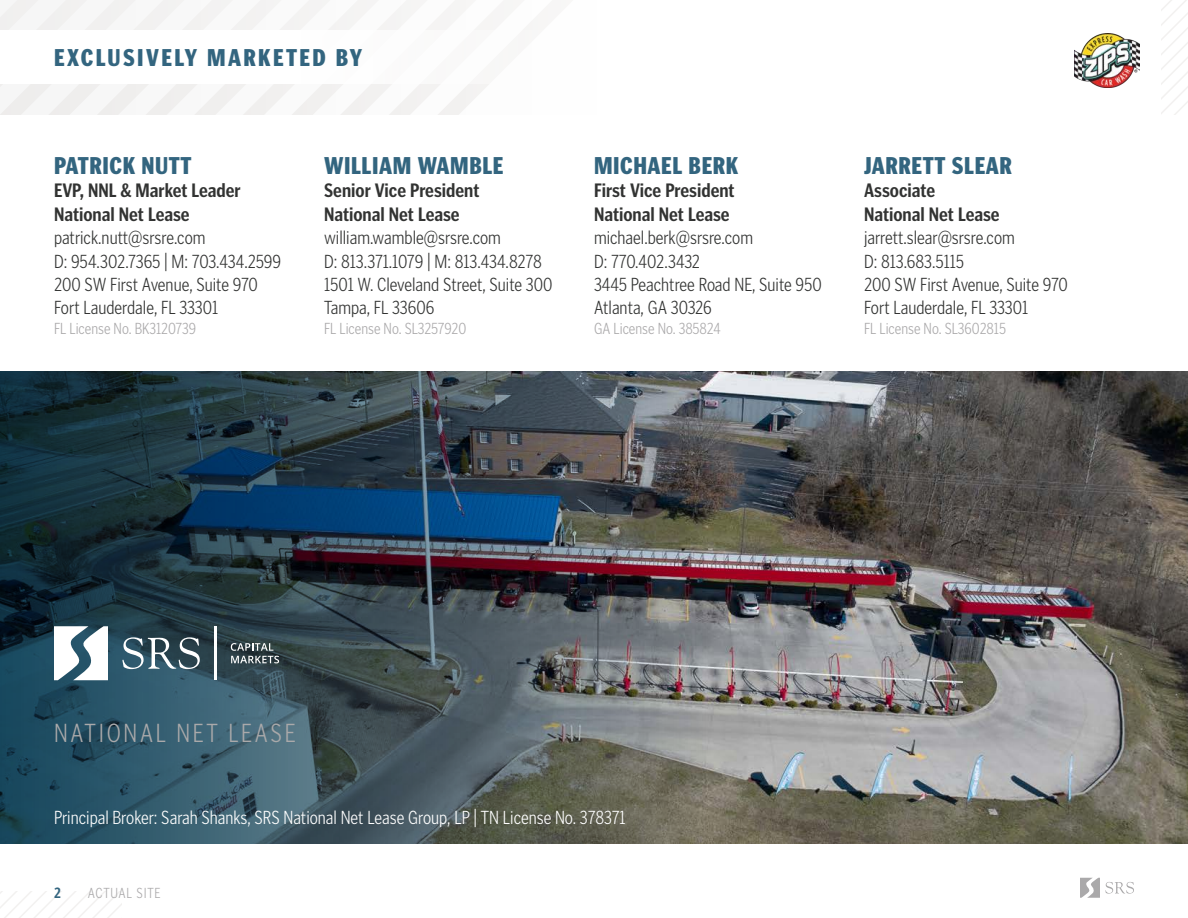
<style>
.page{position:relative;width:1188px;height:918px;background:#fff}
.page>*{position:absolute;margin:0;border:0;box-sizing:border-box;transform-origin:0 0}
.t1{font:300 27px "Poynter Gothic Text Cond";letter-spacing:.1em;color:#aaa9aa}
.t2{font:900 24px "Poynter Gothic Text Cond";letter-spacing:.025em;color:#33657f}
.t3{font:900 24px "Poynter Gothic Text Cond";letter-spacing:.1em;color:#33657f}
.t4{font:300 19.5px/23.4px "Poynter Gothic Text Cond";color:#323332}
.t5{font:700 19.5px/23.4px "Poynter Gothic Text Cond";color:#323332}
.t6{font:300 19.5px "Poynter Gothic Text Cond";color:#fff}
.t7{font:300 16.5px "Poynter Gothic Text Cond";color:#aaa9aa}
.t8{font:300 15px "Poynter Gothic Text Cond";letter-spacing:.05em;color:#aaa9aa}
.t9{font:700 15px "Poynter Gothic Text Cond";color:#33657f}
</style>
<div class="page">
<svg style="left:0;top:891px;width:122px;height:27px"></svg>
<svg style="left:1080px;top:878px;width:54px;height:20px"></svg>
<svg style="left:0;top:0;width:532px;height:115px"></svg>
<svg style="left:1161px;top:0;width:27px;height:115px"></svg>
<div style="left:0;top:30px;width:594px;height:54px;background:#fff"></div>
<img style="left:1075px;top:34px;width:64px;height:54px">
<img style="left:706px;top:371px;width:482px;height:473px">
<img style="left:0;top:371px;width:706px;height:473px">
<svg style="left:122px;top:637px;width:78px;height:32px"></svg>
<svg style="left:54px;top:626px;width:54px;height:54px"></svg>
<svg style="left:231px;top:643px;width:48px;height:20px"></svg>
<hr style="left:214px;top:626px;width:3px;height:54px;background:#fff">
<p class="t3" style="left:54px;top:44px;width:310px">EXCLUSIVELY MARKETED BY</p>
<p class="t2" style="left:54px;top:152px;width:139px">PATRICK NUTT</p>
<p class="t5" style="left:54px;top:179px;width:188px">EVP, NNL &amp; Market Leader<br>National Net Lease</p>
<p class="t4" style="left:54px;top:226px;width:229px">patrick.nutt@srsre.com<br>D: 954.302.7365 | M: 703.434.2599<br>200 SW First Avenue, Suite 970<br>Fort Lauderdale, FL 33301</p>
<p class="t7" style="left:54px;top:320px;width:144px">FL License No. BK3120739</p>
<p class="t2" style="left:324px;top:152px;width:181px">WILLIAM WAMBLE</p>
<p class="t5" style="left:324px;top:179px;width:157px">Senior Vice President<br>National Net Lease</p>
<p class="t4" style="left:324px;top:226px;width:230px">william.wamble@srsre.com<br>D: 813.371.1079 | M: 813.434.8278<br>1501 W. Cleveland Street, Suite 300<br>Tampa, FL 33606</p>
<p class="t7" style="left:324px;top:320px;width:144px">FL License No. SL3257920</p>
<p class="t2" style="left:594px;top:152px;width:146px">MICHAEL BERK</p>
<p class="t5" style="left:594px;top:179px;width:142px">First Vice President<br>National Net Lease</p>
<p class="t4" style="left:594px;top:226px;width:229px">michael.berk@srsre.com<br>D: 770.402.3432<br>3445 Peachtree Road NE, Suite 950<br>Atlanta, GA 30326</p>
<p class="t7" style="left:594px;top:320px;width:128px">GA License No. 385824</p>
<p class="t2" style="left:864px;top:152px;width:150px">JARRETT SLEAR</p>
<p class="t5" style="left:864px;top:179px;width:137px">Associate<br>National Net Lease</p>
<p class="t4" style="left:864px;top:226px;width:205px">jarrett.slear@srsre.com<br>D: 813.683.5115<br>200 SW First Avenue, Suite 970<br>Fort Lauderdale, FL 33301</p>
<p class="t7" style="left:864px;top:320px;width:144px">FL License No. SL3602815</p>
<h1 class="t1" style="left:54px;top:719px;width:243px">NATIONAL NET LEASE</h1>
<p class="t6" style="left:54px;top:807px;width:573px">Principal Broker: Sarah Shanks, SRS National Net Lease Group, LP | TN License No. 378371</p>
<p class="t9" style="left:54px;top:884px;width:8px">2</p>
<p class="t8" style="left:88px;top:885px;width:74px">ACTUAL SITE</p>
</div>
